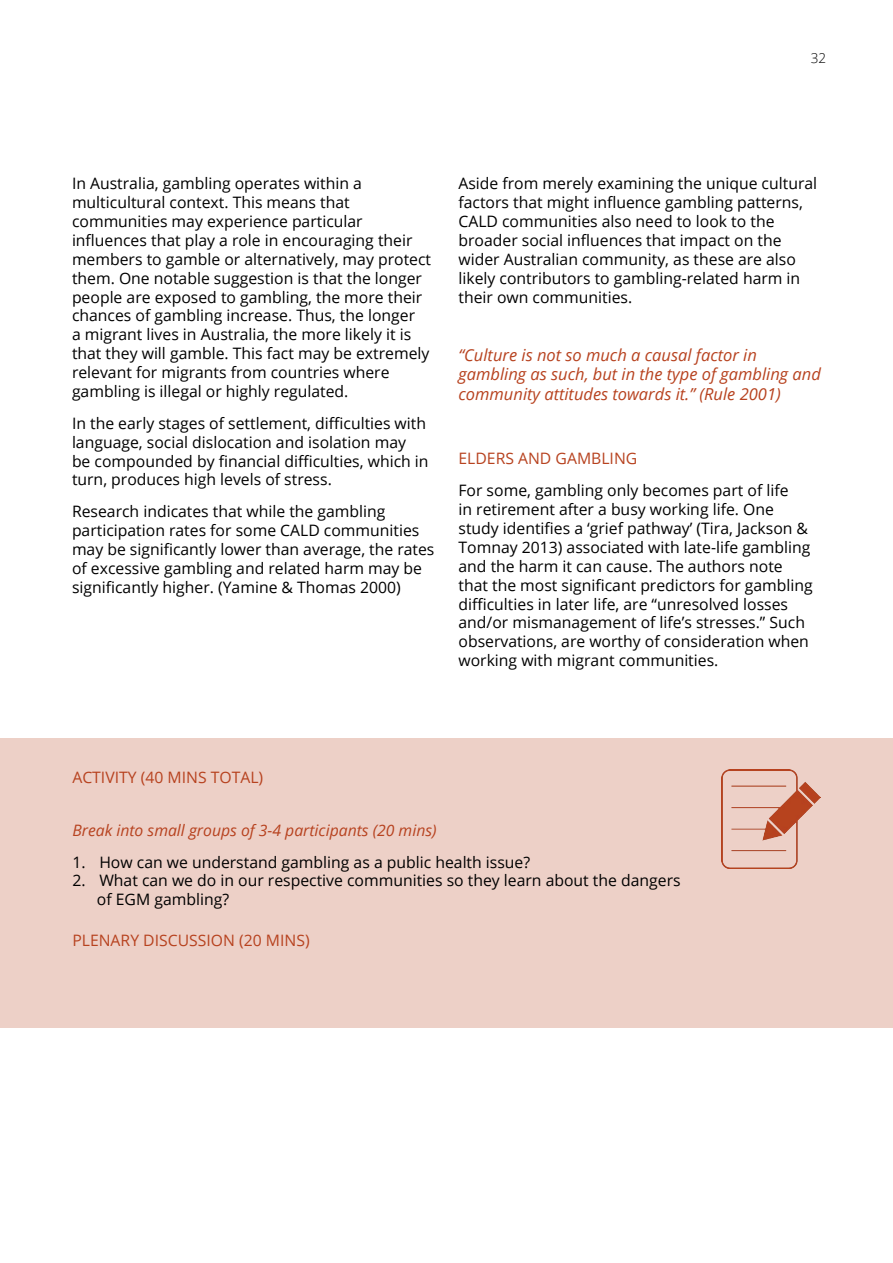
<style>
.page{position:relative;width:893px;height:1263px;background:#fff}
.page>*{position:absolute;margin:0;border:0;box-sizing:border-box;transform-origin:0 0}
.t1{font:italic 16.5px/19.8px "Open Sans";color:#b7421f}
.t2{font:15.75px/18.9px "Open Sans";color:#000}
.t3{font:15.75px "Open Sans";color:#b7421f}
.t4{font:italic 15.75px "Open Sans";color:#b7421f}
.t5{font:300 13.5px "Open Sans";color:#000}
</style>
<div class="page">
<div style="left:0;top:738px;width:893px;height:290px;background:#edd0c7"></div>
<img style="left:721px;top:769px;width:100px;height:99px">
<p class="t5" style="left:811px;top:49px;width:17px">32</p>
<p class="t2" style="left:72px;top:174px;width:361px">In Australia, gambling operates within a multicultural context. This means that communities may experience particular influences that play a role in encouraging their members to gamble or alternatively, may protect them. One notable suggestion is that the longer people are exposed to gambling, the more their chances of gambling increase. Thus, the longer<br>a migrant lives in Australia, the more likely it is that they will gamble. This fact may be extremely relevant for migrants from countries where gambling is illegal or highly regulated.</p>
<p class="t2" style="left:72px;top:413px;width:358px">In the early stages of settlement, difficulties with language, social dislocation and isolation may<br>be compounded by financial difficulties, which in turn, produces high levels of stress.</p>
<p class="t2" style="left:72px;top:501px;width:364px">Research indicates that while the gambling participation rates for some CALD communities may be significantly lower than average, the rates of excessive gambling and related harm may be significantly higher. (Yamine &amp; Thomas 2000)</p>
<p class="t2" style="left:458px;top:174px;width:360px">Aside from merely examining the unique cultural factors that might influence gambling patterns, CALD communities also need to look to the broader social influences that impact on the wider Australian community, as these are also likely contributors to gambling-related harm in their own communities.</p>
<p class="t1" style="left:458px;top:344px;width:364px">“Culture is not so much a causal factor in gambling as such, but in the type of gambling and community attitudes towards it.” (Rule 2001)</p>
<p class="t3" style="left:458px;top:448px;width:180px">ELDERS AND GAMBLING</p>
<p class="t2" style="left:458px;top:480px;width:356px">For some, gambling only becomes part of life<br>in retirement after a busy working life. One study identifies a ‘grief pathway’ (Tira, Jackson &amp; Tomnay 2013) associated with late-life gambling and the harm it can cause. The authors note that the most significant predictors for gambling difficulties in later life, are “unresolved losses and/or mismanagement of life’s stresses.” Such observations, are worthy of consideration when working with migrant communities.</p>
<p class="t3" style="left:72px;top:766px;width:192px">ACTIVITY (40 MINS TOTAL)</p>
<p class="t4" style="left:72px;top:819px;width:366px">Break into small groups of 3-4 participants (20 mins)</p>
<p class="t2" style="left:72px;top:852px;width:459px">1. How can we understand gambling as a public health issue?</p>
<p class="t2" style="left:97px;top:871px;width:585px;text-indent:-25px">2. What can we do in our respective communities so they learn about the dangers of EGM gambling?</p>
<p class="t3" style="left:72px;top:929px;width:239px">PLENARY DISCUSSION (20 MINS)</p>
</div>
